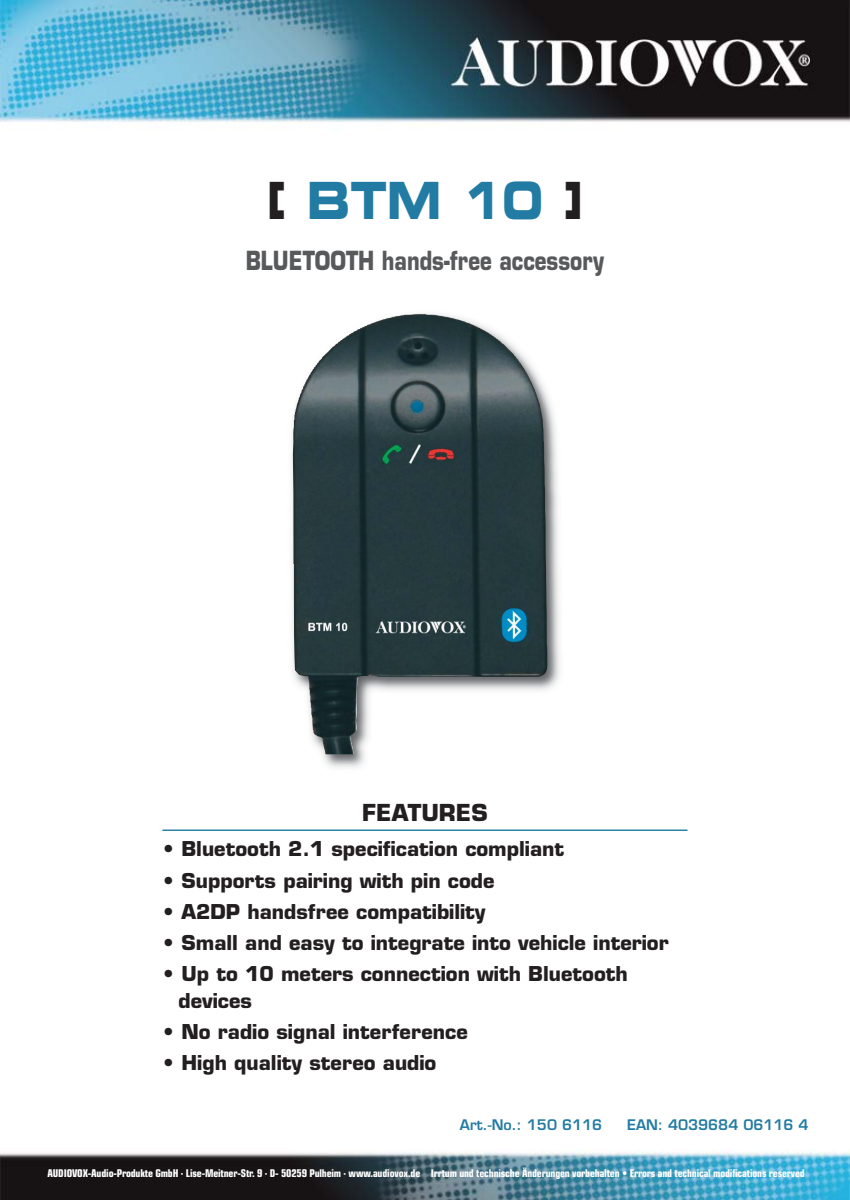
<style>
.page{position:relative;width:850px;height:1200px;background:#fff}
.page>*{position:absolute;margin:0;border:0;box-sizing:border-box;transform-origin:0 0}
.t1{font:51.3px "Eurostile LT Std Bold Ex 2";color:#227ba3;scale:.8 1}
.t2{font:700 25.65px "Eurostile LT Std";color:#58595b;scale:.8 1}
.t3{font:700 22.8px "Eurostile LT Std";color:#231f20}
.t4{font:700 19.95px/27px "Eurostile LT Std";color:#231f20}
.t5{font:600 14.25px "Eurostile LT Std";color:#227ba3}
.t6{font:700 condensed 10.65px "Eurostile LT Std";letter-spacing:-.015em;color:#fff}
.s1{color:#231f20}
</style>
<div class="page">
<img style="left:1px;top:0;width:848px;height:1199px">
<img style="left:35px;top:278px;width:792px;height:494px">
<img style="left:293px;top:313px;width:255px;height:441px">
<hr style="left:162px;top:829px;width:526px;height:1px;background:#227ba3">
<h1 class="t1" style="left:266px;top:172px;width:398px"><span class="s1">[</span> BTM 10 <span class="s1">]</span></h1>
<p class="t2" style="left:246px;top:251px;width:449px">BLUETOOTH hands-free accessory</p>
<p class="t3" style="left:362px;top:804px;width:127px">FEATURES</p>
<p class="t4" style="left:162px;top:837px;width:403px">• Bluetooth 2.1 specification compliant</p>
<p class="t4" style="left:162px;top:868px;width:334px">• Supports pairing with pin code</p>
<p class="t4" style="left:162px;top:899px;width:325px">• A2DP handsfree compatibility</p>
<p class="t4" style="left:162px;top:930px;width:508px">• Small and easy to integrate into vehicle interior</p>
<p class="t4" style="left:179px;top:962px;width:451px;text-indent:-16px">• Up to 10 meters connection with Bluetooth devices</p>
<p class="t4" style="left:162px;top:1020px;width:307px">• No radio signal interference</p>
<p class="t4" style="left:162px;top:1051px;width:276px">• High quality stereo audio</p>
<p class="t5" style="left:460px;top:1116px;width:144px">Art.-No.: 150 6116</p>
<p class="t5" style="left:627px;top:1116px;width:183px">EAN: 4039684 06116 4</p>
<p class="t6" style="left:47px;top:1169px;width:759px">AUDIOVOX-Audio-Produkte GmbH · Lise-Meitner-Str. 9 · D- 50259 Pulheim · www.audiovox.de Irrtum und technische Änderungen vorbehalten • Errors and technical modifications reserved</p>
</div>
